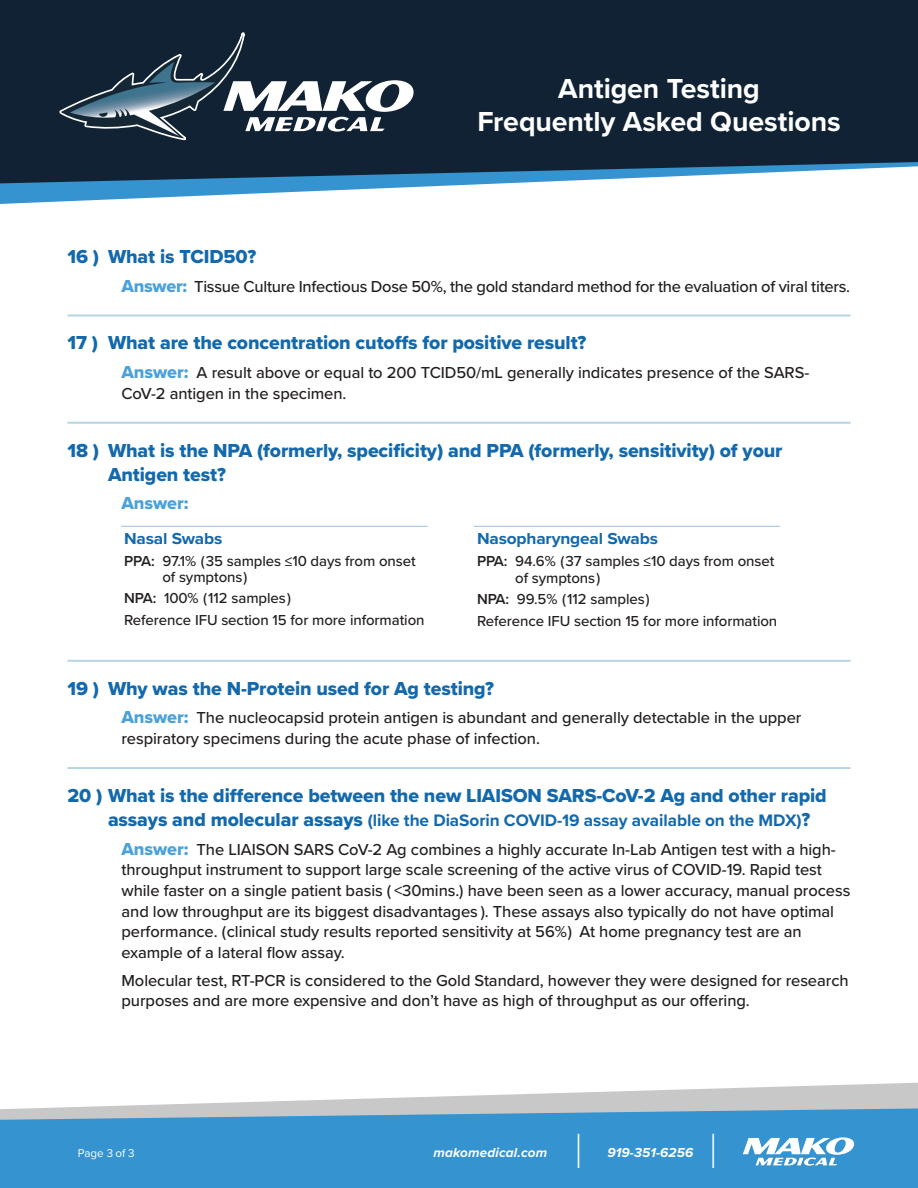
<style>
.page{position:relative;width:918px;height:1188px;background:#fff}
.page>*{position:absolute;margin:0;border:0;box-sizing:border-box;transform-origin:0 0}
.t1{font:48.3px "Proxima Nova";color:#fff;scale:.56 1}
.t2{font:100 48.3px "Proxima Nova T";color:#fff;scale:.56 1}
.t3{font:700 28.5px/33px "Proxima Nova";letter-spacing:-.005em;color:#fff;text-align:center}
.t4{font:19.5px/24px "Proxima Nova Extrabld";letter-spacing:-.005em;color:#1369ab}
.t5{font:18px "Proxima Nova Extrabld";letter-spacing:-.005em;color:#4ca1d9}
.t6{font:700 17.25px "Proxima Nova";letter-spacing:-.005em;color:#1369ab}
.t7{font:500 16.5px/20.7px "Proxima Nova";letter-spacing:-.005em;color:#231f20}
.t8{font:700 16.5px "Proxima Nova";letter-spacing:-.01em;color:#1369ab;scale:1.05 1}
.t9{font:500 15px/16.5px "Proxima Nova";letter-spacing:-.005em;color:#231f20}
.t10{font:italic 700 13.5px "Proxima Nova";letter-spacing:.01em;color:#fff}
.t11{font:11.7px "Proxima Nova";color:#fff}
.s1{font-family:"Proxima Nova Extrabld";font-weight:400;font-size:18px;color:#4ca1d9}
.s2{font-weight:600}
.s3{font-family:"Proxima Nova Extrabld";font-weight:400;font-size:19.5px}
</style>
<div class="page">
<svg style="left:0;top:184px;width:486px;height:20px"></svg>
<svg style="left:0;top:0;width:918px;height:184px;background:#192f43"></svg>
<svg style="left:48px;top:1082px;width:870px;height:26px"></svg>
<svg style="left:0;top:1108px;width:918px;height:80px;background:#4197cf"></svg>
<svg style="left:58px;top:0;width:358px;height:146px;background:#304050"></svg>
<svg style="left:743px;top:1137px;width:113px;height:29px"></svg>
<hr style="left:68px;top:315px;width:782px;height:1px;background:#b5d4e1">
<hr style="left:68px;top:422px;width:782px;height:2px;background:#b5d4e1">
<hr style="left:68px;top:660px;width:782px;height:2px;background:#b5d4e1">
<hr style="left:68px;top:767px;width:782px;height:2px;background:#b5d4e1">
<hr style="left:474px;top:526px;width:306px;height:1px;background:#a6c9e9">
<hr style="left:121px;top:526px;width:307px;height:1px;background:#a6c9e9">
<h2 class="t3" style="left:477px;top:71px;width:365px">Antigen Testing<br>Frequently Asked Questions</h2>
<p class="t4" style="left:68px;top:244px;width:190px">16 ) What is TCID50?</p>
<p class="t7" style="left:122px;top:275px;width:730px"><span class="s1">Answer:</span> Tissue Culture Infectious Dose 50%, the gold standard method for the evaluation of viral titers.</p>
<p class="t4" style="left:68px;top:330px;width:520px">17 ) What are the concentration cutoffs for positive result?</p>
<p class="t7" style="left:122px;top:362px;width:689px"><span class="s1">Answer:</span> A result above or equal to 200 TCID50/mL generally indicates presence of the SARS-<br>CoV-2 antigen in the specimen.</p>
<p class="t4" style="left:108px;top:438px;width:676px;text-indent:-41px">18 ) What is the NPA (formerly, specificity) and PPA (formerly, sensitivity) of your<br>Antigen test?</p>
<p class="t5" style="left:122px;top:490px;width:68px">Answer:</p>
<h3 class="t8" style="left:124px;top:526px;width:95px">Nasal Swabs</h3>
<p class="t9" style="left:162px;top:552px;width:255px;text-indent:-38px"><span class="s2">PPA:</span> 97.1% (35 samples ≤10 days from onset of symptons)</p>
<p class="t9" style="left:124px;top:587px;width:302px;line-height:21.3px"><span class="s2">NPA:</span> 100% (112 samples)<br>Reference IFU section 15 for more information</p>
<h3 class="t8" style="left:477px;top:526px;width:174px">Nasopharyngeal Swabs</h3>
<p class="t9" style="left:515px;top:552px;width:261px;text-indent:-38px"><span class="s2">PPA:</span> 94.6% (37 samples ≤10 days from onset of symptons)</p>
<p class="t9" style="left:477px;top:588px;width:302px;line-height:21.9px"><span class="s2">NPA:</span> 99.5% (112 samples)<br>Reference IFU section 15 for more information</p>
<p class="t4" style="left:68px;top:676px;width:428px">19 ) Why was the N-Protein used for Ag testing?</p>
<p class="t7" style="left:122px;top:707px;width:681px"><span class="s1">Answer:</span> The nucleocapsid protein antigen is abundant and generally detectable in the upper respiratory specimens during the acute phase of infection.</p>
<p class="t4" style="left:68px;top:783px;width:761px">20 ) What is the difference between the new LIAISON SARS-CoV-2 Ag and other rapid</p>
<p class="t6" style="left:108px;top:807px;width:704px"><span class="s3">assays and molecular assays</span> (like the DiaSorin COVID-19 assay available on the MDX)<span class="s3">?</span></p>
<p class="t7" style="left:122px;top:838px;width:730px"><span class="s1">Answer:</span> The LIAISON SARS CoV-2 Ag combines a highly accurate In-Lab Antigen test with a high&shy;throughput instrument to support large scale screening of the active virus of COVID-19. Rapid test while faster on a single patient basis ( &lt;30mins.) have been seen as a lower accuracy, manual process and low throughput are its biggest disadvantages ). These assays also typically do not have optimal performance. (clinical study results reported sensitivity at 56%) At home pregnancy test are an example of a lateral flow assay.</p>
<p class="t7" style="left:122px;top:969px;width:729px">Molecular test, RT-PCR is considered to the Gold Standard, however they were designed for research purposes and are more expensive and don’t have as high of throughput as our offering.</p>
<h1 class="t2" style="left:311px;top:920px;width:11px">|</h1>
<p class="t11" style="left:78px;top:1144px;width:59px">Page 3 of 3</p>
<p class="t10" style="left:433px;top:1142px;width:115px">makomedical.com</p>
<h1 class="t1" style="left:576px;top:1115px;width:12px">|</h1>
<p class="t10" style="left:607px;top:1142px;width:87px">919-351-6256</p>
<h1 class="t1" style="left:711px;top:1115px;width:12px">|</h1>
</div>
